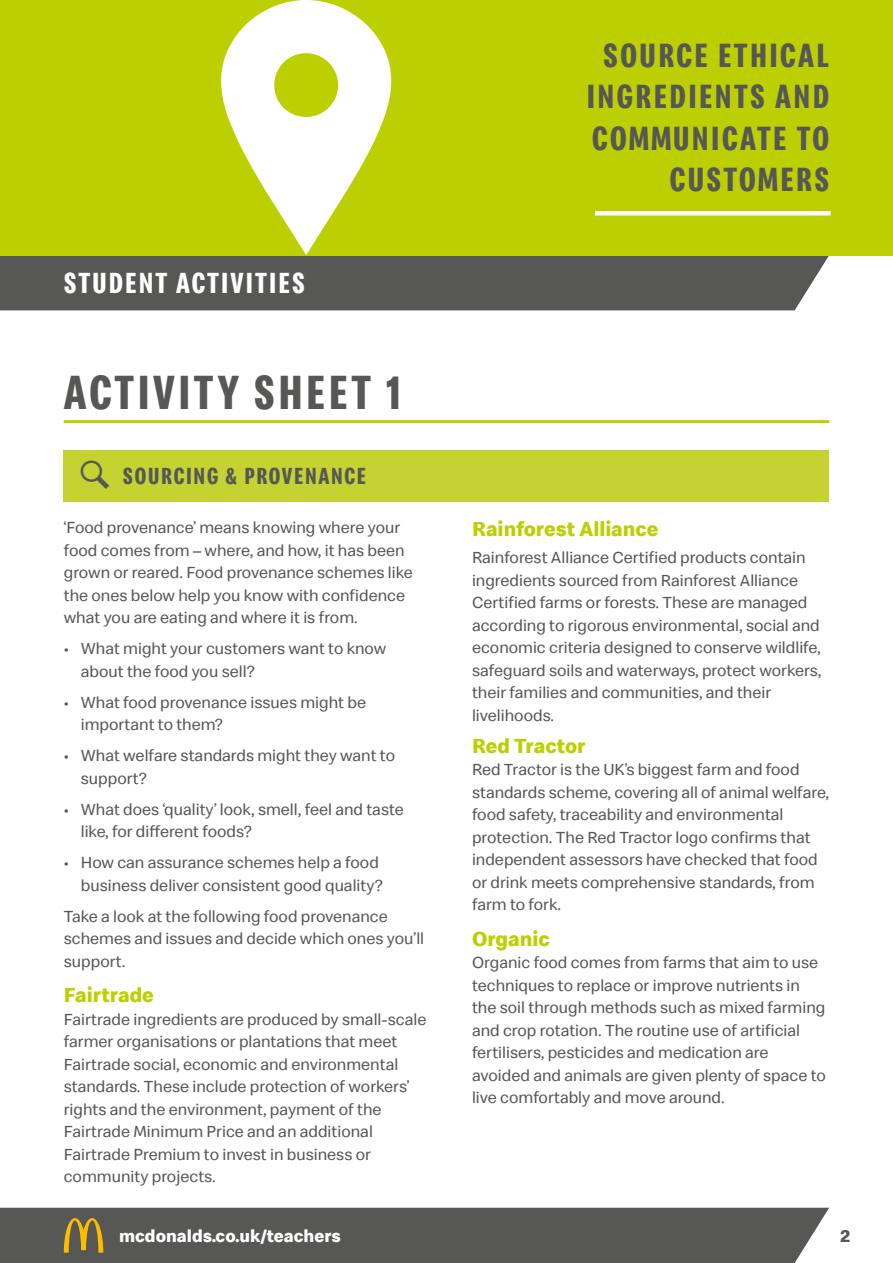
<style>
.page{position:relative;width:893px;height:1263px;background:#fff}
.page>*{position:absolute;margin:0;border:0;box-sizing:border-box;transform-origin:0 0}
.t1{font:700 49.5px "Speedee Condensed";letter-spacing:.07em;color:#575756}
.t2{font:700 34.65px/41.5px "Speedee Condensed";letter-spacing:.07em;color:#575756;text-align:right}
.t3{font:700 30px "Speedee Condensed";letter-spacing:.07em;color:#fff}
.t4{font:700 24px "Speedee Condensed";letter-spacing:.07em;color:#575756}
.t5{font:700 21px "Speedee";color:#bccf00}
.t6{font:700 18px "Speedee";color:#fff}
.t7{font:700 18px "Speedee";color:#575756}
.t8{font:16.5px/22.5px "Speedee";color:#575756}
</style>
<div class="page">
<div style="left:0;top:255px;width:829px;height:55px;background:#575756"></div>
<hr style="left:64px;top:420px;width:765px;height:3px;background:#bccf00">
<div style="left:0;top:1208px;width:829px;height:55px;background:#575756"></div>
<div style="left:64px;top:451px;width:765px;height:51px;background:#c4d331"></div>
<div style="left:0;top:0;width:893px;height:255px;background:#bccf00"></div>
<hr style="left:595px;top:211px;width:236px;height:4px;background:#fff">
<svg style="left:221px;top:0;width:170px;height:255px"></svg>
<svg style="left:64px;top:1218px;width:39px;height:35px"></svg>
<h3 class="t3" style="left:64px;top:265px;width:243px">STUDENT ACTIVITIES</h3>
<h1 class="t1" style="left:64px;top:362px;width:339px">ACTIVITY SHEET 1</h1>
<h3 class="t4" style="left:123px;top:461px;width:245px">SOURCING &amp; PROVENANCE</h3>
<p class="t8" style="left:64px;top:516px;width:351px">‘Food provenance’ means knowing where your food comes from – where, and how, it has been grown or reared. Food provenance schemes like the ones below help you know with confidence what you are eating and where it is from.</p>
<p class="t8" style="left:81px;top:638px;width:307px;text-indent:-17px">• What might your customers want to know about the food you sell?</p>
<p class="t8" style="left:81px;top:691px;width:287px;text-indent:-17px">• What food provenance issues might be important to them?</p>
<p class="t8" style="left:81px;top:745px;width:316px;text-indent:-17px">• What welfare standards might they want to support?</p>
<p class="t8" style="left:81px;top:798px;width:325px;text-indent:-17px">• What does ‘quality’ look, smell, feel and taste like, for different foods?</p>
<p class="t8" style="left:64px;top:852px;width:320px;text-align:right">• How can assurance schemes help a food business deliver consistent good quality?</p>
<p class="t8" style="left:64px;top:905px;width:362px">Take a look at the following food provenance schemes and issues and decide which ones you’ll support.</p>
<p class="t5" style="left:64px;top:982px;width:92px">Fairtrade</p>
<p class="t8" style="left:64px;top:1008px;width:364px">Fairtrade ingredients are produced by small-scale farmer organisations or plantations that meet Fairtrade social, economic and environmental standards. These include protection of workers’ rights and the environment, payment of the Fairtrade Minimum Price and an additional Fairtrade Premium to invest in business or community projects.</p>
<p class="t6" style="left:119px;top:1224px;width:223px">mcdonalds.co.uk/teachers</p>
<h2 class="t2" style="left:587px;top:35px;width:244px">SOURCE ETHICAL<br>INGREDIENTS AND<br>COMMUNICATE TO<br>CUSTOMERS</h2>
<p class="t5" style="left:472px;top:516px;width:188px">Rainforest Alliance</p>
<p class="t8" style="left:472px;top:546px;width:351px">Rainforest Alliance Certified products contain ingredients sourced from Rainforest Alliance Certified farms or forests. These are managed according to rigorous environmental, social and economic criteria designed to conserve wildlife, safeguard soils and waterways, protect workers, their families and communities, and their livelihoods.</p>
<p class="t5" style="left:472px;top:732px;width:115px">Red Tractor</p>
<p class="t8" style="left:472px;top:759px;width:359px">Red Tractor is the UK’s biggest farm and food standards scheme, covering all of animal welfare, food safety, traceability and environmental protection. The Red Tractor logo confirms that independent assessors have checked that food or drink meets comprehensive standards, from farm to fork.</p>
<p class="t5" style="left:472px;top:925px;width:79px">Organic</p>
<p class="t8" style="left:472px;top:951px;width:355px">Organic food comes from farms that aim to use techniques to replace or improve nutrients in the soil through methods such as mixed farming and crop rotation. The routine use of artificial fertilisers, pesticides and medication are avoided and animals are given plenty of space to live comfortably and move around.</p>
<p class="t7" style="left:840px;top:1224px;width:12px">2</p>
</div>
